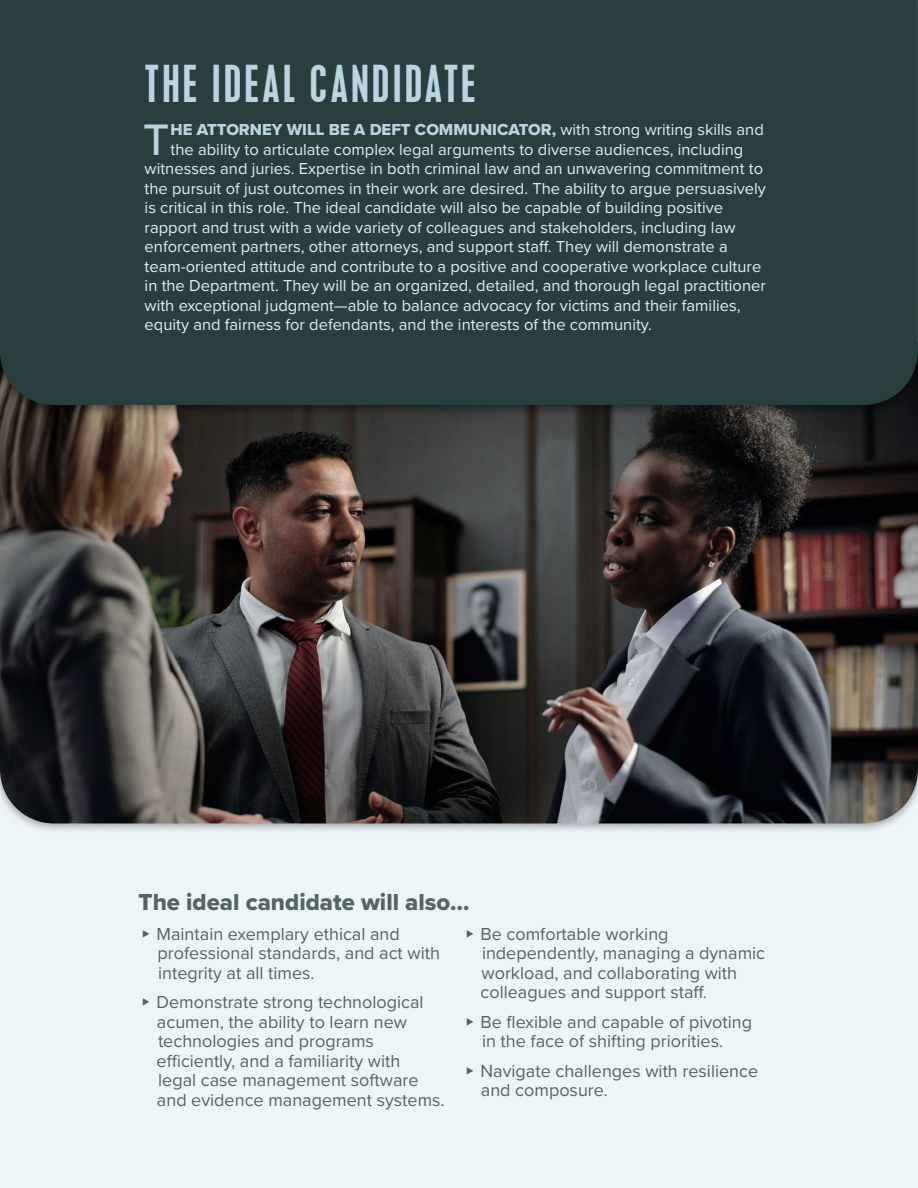
<style>
.page{position:relative;width:918px;height:1188px;background:#fff}
.page>*{position:absolute;margin:0;border:0;box-sizing:border-box;transform-origin:0 0}
.t1{font:500 45.75px "Proxima Nova";color:#b8d5e1}
.t2{font:condensed 45px "Placard";letter-spacing:.075em;color:#b8d5e1}
.t3{font:24px "Proxima Nova Extrabld";color:#536565}
.t4{font:18px/19.5px "Proxima Nova";color:#536565}
.t5{font:16.5px/19.5px "Proxima Nova";color:#e4eff4}
.t6{font:16.5px "Proxima Nova Extrabld";color:#b8d5e1}
.s1{font-family:"Proxima Nova";color:#e4eff4}
</style>
<div class="page">
<div style="left:0;top:338px;width:918px;height:850px;background:#edf5f8"></div>
<div style="left:0;top:336px;width:918px;height:498px;background:#000;opacity:.3"></div>
<img style="left:0;top:417px;width:918px;height:407px">
<div style="left:0;top:0;width:918px;height:417px;background:#000;opacity:.4"></div>
<div style="left:0;top:0;width:918px;height:405px;background:#283e3f"></div>
<h2 class="t2" style="left:145px;top:56px;width:332px">THE IDEAL CANDIDATE</h2>
<h1 class="t1" style="left:143px;top:105px;width:28px">T</h1>
<p class="t6" style="left:171px;top:117px;width:595px">HE ATTORNEY WILL BE A DEFT COMMUNICATOR, <span class="s1">with strong writing skills and</span></p>
<p class="t5" style="left:145px;top:139px;width:623px;text-indent:26px">the ability to articulate complex legal arguments to diverse audiences, including witnesses and juries. Expertise in both criminal law and an unwavering commitment to the pursuit of just outcomes in their work are desired. The ability to argue persuasively is critical in this role. The ideal candidate will also be capable of building positive rapport and trust with a wide variety of colleagues and stakeholders, including law enforcement partners, other attorneys, and support staff. They will demonstrate a team-oriented attitude and contribute to a positive and cooperative workplace culture in the Department. They will be an organized, detailed, and thorough legal practitioner with exceptional judgment—able to balance advocacy for victims and their families, equity and fairness for defendants, and the interests of the community.</p>
<h3 class="t3" style="left:139px;top:884px;width:333px">The ideal candidate will also…</h3>
<p class="t4" style="left:158px;top:923px;width:284px;text-indent:-15px">◆ Maintain exemplary ethical and professional standards, and act with integrity at all times.</p>
<p class="t4" style="left:157px;top:992px;width:290px;text-indent:-14px">◆ Demonstrate strong technological acumen, the ability to learn new technologies and programs efficiently, and a familiarity with<br>legal case management software and evidence management systems.</p>
<p class="t4" style="left:481px;top:923px;width:286px;text-indent:-14px">◆ Be comfortable working independently, managing a dynamic workload, and collaborating with colleagues and support staff.</p>
<p class="t4" style="left:482px;top:1011px;width:272px;text-indent:-16px">◆ Be flexible and capable of pivoting in the face of shifting priorities.</p>
<p class="t4" style="left:481px;top:1060px;width:279px;text-indent:-15px">◆ Navigate challenges with resilience and composure.</p>
</div>
